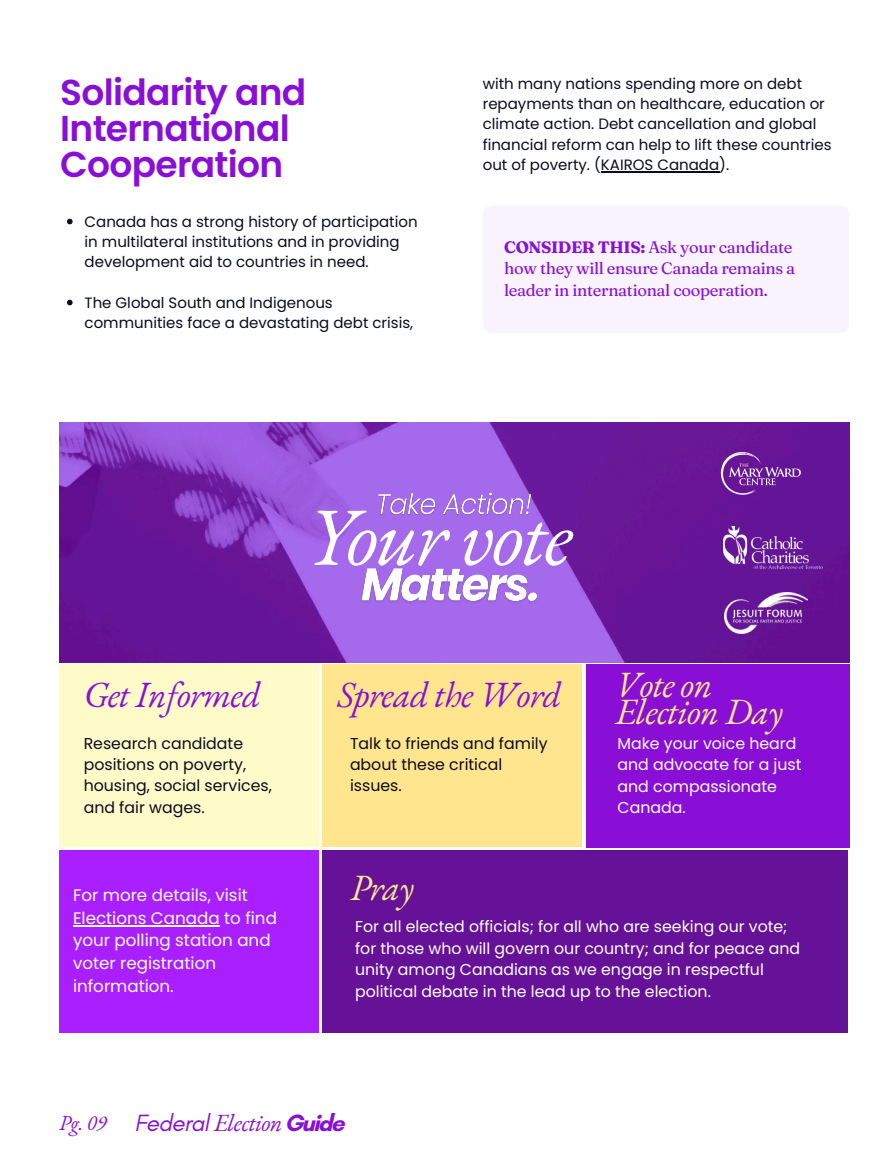
<style>
.page{position:relative;width:894px;height:1169px;background:#fff}
.page>*{position:absolute;margin:0;border:0;box-sizing:border-box;transform-origin:0 0}
.t1{font:italic 82.5px "EB Garamond";letter-spacing:-.02em;color:#fff}
.t2{font:600 36px/36px "Poppins";letter-spacing:-.02em;color:#8a0fd6}
.t3{font:italic 36px "EB Garamond";letter-spacing:-.02em;color:#8a0fd6}
.t4{font:italic 36px/27px "EB Garamond";letter-spacing:-.02em;color:#ffe68e}
.t5{font:italic 24px "EB Garamond";letter-spacing:-.02em;color:#8a0fd6}
.t6{font:italic 21px "EB Garamond";color:#8a0fd6}
.t7{font:16.65px/22.6px "Poppins";color:#fff}
.t8{font:16.5px/21.3px "Fraunces 9 pt";letter-spacing:-.02em;color:#8a0fd6}
.t9{font:15.75px/21.3px "Poppins";color:#fff}
.t10{font:15.75px/21.3px "Poppins";color:#0a0b20}
.t11{font:15px/20.2px "Poppins";color:#0a0b20}
.s1{font-weight:700}
.s2{font-family:"Glacial Indifference"}
.s3{font-family:"Glacial Indifference";font-weight:700;font-style:normal}
</style>
<div class="page">
<svg style="left:67px;top:219px;width:6px;height:5px"></svg>
<svg style="left:67px;top:300px;width:6px;height:5px"></svg>
<hr style="left:600px;top:171px;width:119px;height:1px;background:#0a0b20">
<div style="left:483px;top:206px;width:366px;height:126px;background:#f9f3ff"></div>
<img style="left:59px;top:423px;width:790px;height:239px">
<div style="left:59px;top:664px;width:260px;height:183px;background:#fffbc9"></div>
<div style="left:322px;top:664px;width:260px;height:183px;background:#ffe68e"></div>
<div style="left:59px;top:850px;width:260px;height:182px;background:#aa1fff"></div>
<div style="left:585px;top:664px;width:263px;height:184px;background:#8a0fd6"></div>
<div style="left:322px;top:850px;width:525px;height:182px;background:#661298"></div>
<hr style="left:73px;top:925px;width:147px;height:1px;background:#fff">
<img style="left:375px;top:485px;width:159px;height:39px">
<img style="left:356px;top:554px;width:185px;height:63px">
<img style="left:723px;top:527px;width:99px;height:42px">
<svg style="left:720px;top:452px;width:80px;height:43px;background:#7b34a4"></svg>
<img style="left:724px;top:593px;width:82px;height:40px">
<p class="t2" style="left:60px;top:75px;width:247px">Solidarity and<br>International<br>Cooperation</p>
<h3 class="t11" style="left:85px;top:211px;width:334px">Canada has a strong history of participation in multilateral institutions and in providing development aid to countries in need.</h3>
<p class="t11" style="left:85px;top:292px;width:330px">The Global South and Indigenous communities face a devastating debt crisis,</p>
<p class="t11" style="left:482px;top:74px;width:350px">with many nations spending more on debt repayments than on healthcare, education or climate action. Debt cancellation and global financial reform can help to lift these countries out of poverty. (KAIROS Canada).</p>
<p class="t8" style="left:504px;top:236px;width:292px"><span class="s1">CONSIDER THIS:</span> Ask your candidate how they will ensure Canada remains a leader in international cooperation.</p>
<h4 class="t1" style="left:306px;top:481px;width:268px">Your vote</h4>
<h4 class="t3" style="left:84px;top:671px;width:178px">Get Informed</h4>
<p class="t3" style="left:337px;top:671px;width:225px">Spread the Word</p>
<h4 class="t4" style="left:615px;top:670px;width:168px">Vote on<br>Election Day</h4>
<p class="t10" style="left:84px;top:732px;width:190px">Research candidate positions on poverty, housing, social services, and fair wages.</p>
<h1 class="t10" style="left:350px;top:732px;width:199px">Talk to friends and family about these critical issues.</h1>
<p class="t9" style="left:617px;top:733px;width:185px">Make your voice heard and advocate for a just and compassionate<br>Canada.</p>
<p class="t7" style="left:73px;top:884px;width:205px">For more details, visit<br>Elections Canada to find your polling station and voter registration information.</p>
<p class="t4" style="left:350px;top:874px;width:66px">Pray</p>
<p class="t9" style="left:355px;top:916px;width:446px">For all elected officials; for all who are seeking our vote; for those who will govern our country; and for peace and unity among Canadians as we engage in respectful political debate in the lead up to the election.</p>
<p class="t6" style="left:59px;top:1108px;width:49px">Pg. 09</p>
<p class="t5" style="left:134px;top:1107px;width:211px"><span class="s2">Federal</span> Election<span class="s3">Guide</span></p>
</div>
